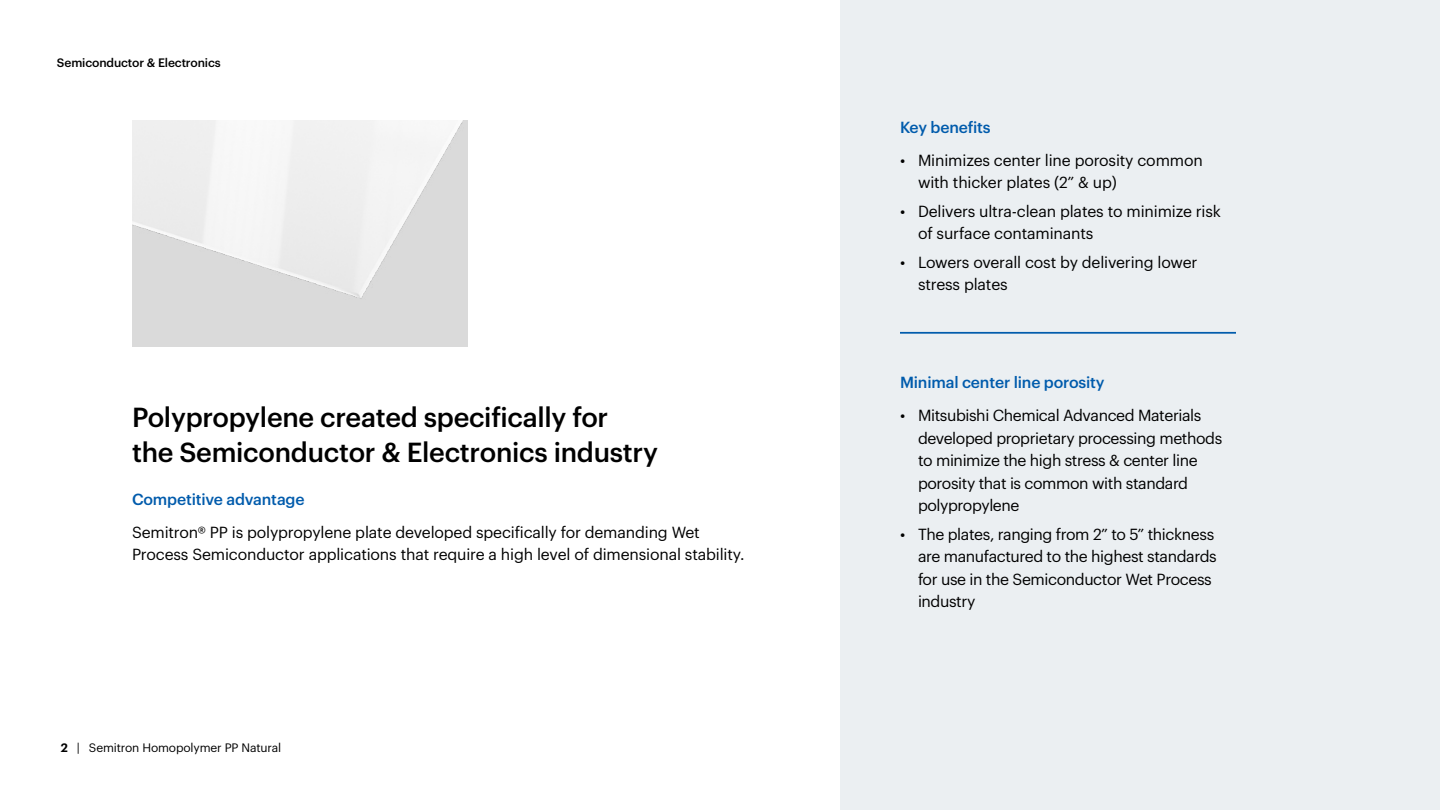
<style>
.page{position:relative;width:1440px;height:810px;background:#fff}
.page>*{position:absolute;margin:0;border:0;box-sizing:border-box;transform-origin:0 0}
.t1{font:500 27px/34.5px "Graphik";letter-spacing:-.01em;color:#000}
.t2{font:15.75px/22.5px "Graphik";letter-spacing:-.02em;color:#000}
.t3{font:500 15.75px "Graphik";letter-spacing:-.01em;color:#005bac}
.t4{font:12px "Graphik";letter-spacing:-.01em;color:#000}
.t5{font:500 12px "Graphik";letter-spacing:-.01em;color:#000}
.s1{font-weight:600}
</style>
<div class="page">
<img style="left:132px;top:120px;width:335px;height:226px">
<div style="left:840px;top:0;width:600px;height:810px;background:#ebeff2"></div>
<hr style="left:900px;top:332px;width:336px;height:1px;background:#005bac">
<hr style="left:900px;top:333px;width:336px;height:1px;background:#005bac">
<p class="t5" style="left:57px;top:54px;width:165px">Semiconductor &amp; Electronics</p>
<h1 class="t1" style="left:132px;top:398px;width:528px">Polypropylene created specifically for<br>the Semiconductor &amp; Electronics industry</h1>
<p class="t3" style="left:132px;top:487px;width:174px">Competitive advantage</p>
<p class="t2" style="left:132px;top:519px;width:614px">Semitron® PP is polypropylene plate developed specifically for demanding Wet<br>Process Semiconductor applications that require a high level of dimensional stability.</p>
<p class="t4" style="left:61px;top:739px;width:222px"><span class="s1">2</span> | Semitron Homopolymer PP Natural</p>
<p class="t3" style="left:900px;top:115px;width:92px">Key benefits</p>
<p class="t2" style="left:918px;top:147px;width:286px;text-indent:-18px">• Minimizes center line porosity common with thicker plates (2” &amp; up)</p>
<p class="t2" style="left:918px;top:199px;width:305px;text-indent:-18px">• Delivers ultra-clean plates to minimize risk of surface contaminants</p>
<p class="t2" style="left:918px;top:250px;width:281px;text-indent:-18px">• Lowers overall cost by delivering lower stress plates</p>
<p class="t3" style="left:900px;top:371px;width:206px">Minimal center line porosity</p>
<p class="t2" style="left:918px;top:403px;width:306px;text-indent:-18px">• Mitsubishi Chemical Advanced Materials developed proprietary processing methods to minimize the high stress &amp; center line porosity that is common with standard polypropylene</p>
<p class="t2" style="left:918px;top:522px;width:300px;text-indent:-18px">• The plates, ranging from 2” to 5” thickness are manufactured to the highest standards for use in the Semiconductor Wet Process industry</p>
</div>
